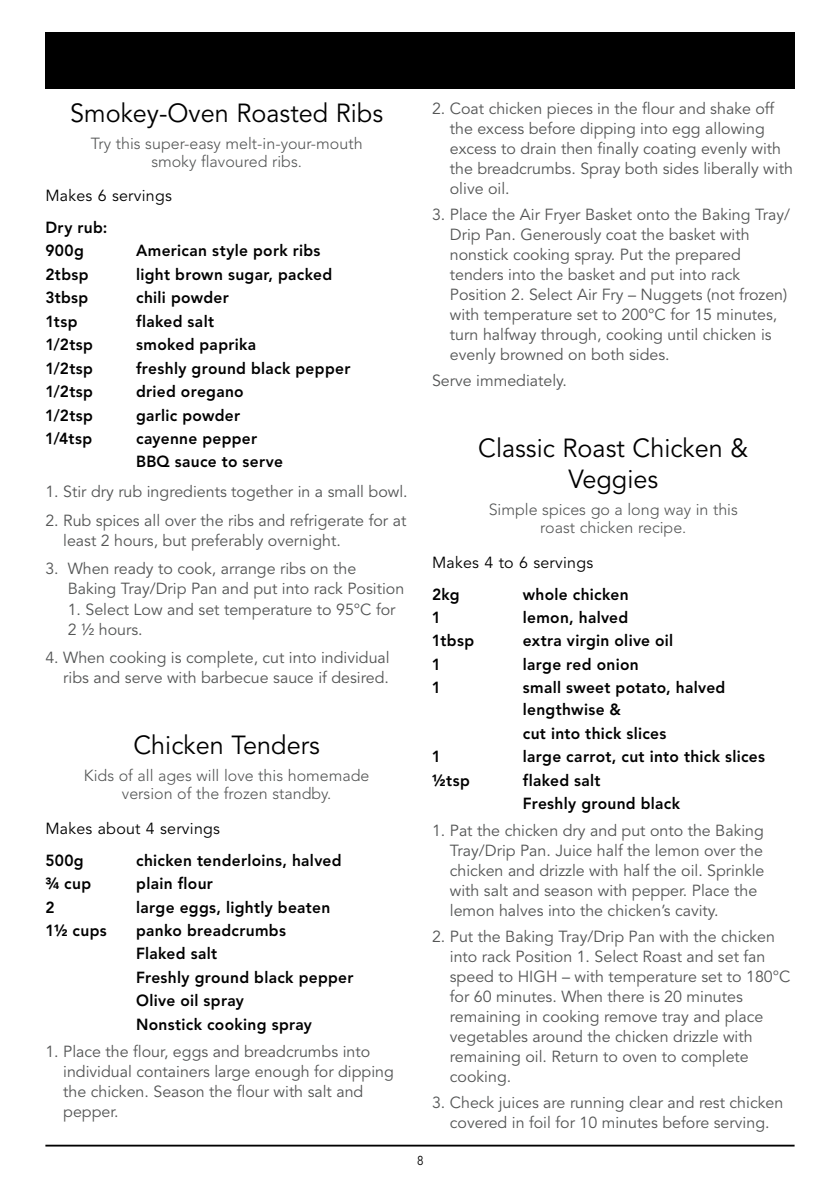
<style>
.page{position:relative;width:840px;height:1191px;background:#fff}
.page>*{position:absolute;margin:0;border:0;box-sizing:border-box;transform-origin:0 0}
.t1{font:26px/31.2px "Avenir LT Std";color:#000;text-align:center}
.t2{font:16px/20px "Avenir LT Std";color:#545555}
.t3{font:800 16px/23.4px "Avenir LT Std";letter-spacing:.02em;color:#000}
.t4{font:300 16px/18px "Avenir LT Std";color:#545555;text-align:center}
.t5{font:16px "Avenir LT Std";letter-spacing:.015em;color:#000}
.t6{font:12.8px "Avenir LT Std";color:#000;scale:.9 1}
</style>
<div class="page">
<hr style="left:45px;top:1144px;width:749px;height:2px;background:#000">
<div style="left:45px;top:32px;width:749px;height:57px;background:#000"></div>
<h1 class="t1" style="left:70px;top:98px;width:314px">Smokey-Oven Roasted Ribs</h1>
<p class="t4" style="left:91px;top:134px;width:273px">Try this super-easy melt-in-your-mouth smoky flavoured ribs.</p>
<p class="t5" style="left:45px;top:186px;width:128px">Makes 6 servings</p>
<p class="t3" style="left:45px;top:216px;width:63px">Dry rub:<br>900g</p>
<p class="t3" style="left:136px;top:239px;width:186px">American style pork ribs</p>
<p class="t3" style="left:45px;top:263px;width:45px">2tbsp</p>
<p class="t3" style="left:136px;top:263px;width:197px">light brown sugar, packed</p>
<p class="t3" style="left:45px;top:286px;width:44px">3tbsp</p>
<p class="t3" style="left:136px;top:286px;width:94px">chili powder</p>
<p class="t3" style="left:45px;top:309px;width:34px">1tsp</p>
<p class="t3" style="left:136px;top:309px;width:79px">flaked salt</p>
<p class="t3" style="left:45px;top:333px;width:49px">1/2tsp</p>
<p class="t3" style="left:136px;top:333px;width:121px">smoked paprika</p>
<p class="t3" style="left:45px;top:356px;width:49px">1/2tsp</p>
<p class="t3" style="left:136px;top:356px;width:216px">freshly ground black pepper</p>
<p class="t3" style="left:45px;top:380px;width:49px">1/2tsp</p>
<p class="t3" style="left:136px;top:380px;width:109px">dried oregano</p>
<p class="t3" style="left:45px;top:403px;width:49px">1/2tsp</p>
<p class="t3" style="left:136px;top:403px;width:105px">garlic powder</p>
<p class="t3" style="left:45px;top:427px;width:48px">1/4tsp</p>
<p class="t3" style="left:136px;top:427px;width:148px">cayenne pepper<br>BBQ sauce to serve</p>
<p class="t2" style="left:45px;top:482px;width:363px">1. Stir dry rub ingredients together in a small bowl.</p>
<p class="t2" style="left:63px;top:511px;width:344px;text-indent:-18px">2. Rub spices all over the ribs and refrigerate for at least 2 hours, but preferably overnight.</p>
<p class="t2" style="left:68px;top:559px;width:338px;text-indent:-22px">3. When ready to cook, arrange ribs on the<br>Baking Tray/Drip Pan and put into rack Position</p>
<p class="t2" style="left:68px;top:599px;width:329px">1. Select Low and set temperature to 95°C for<br>2 ½ hours.</p>
<p class="t2" style="left:45px;top:648px;width:346px;text-align:right">4. When cooking is complete, cut into individual ribs and serve with barbecue sauce if desired.</p>
<h1 class="t1" style="left:133px;top:730px;width:188px">Chicken Tenders</h1>
<p class="t4" style="left:84px;top:767px;width:287px">Kids of all ages will love this homemade version of the frozen standby.</p>
<p class="t5" style="left:45px;top:819px;width:176px">Makes about 4 servings</p>
<p class="t3" style="left:45px;top:848px;width:40px">500g</p>
<p class="t3" style="left:136px;top:848px;width:207px">chicken tenderloins, halved</p>
<p class="t3" style="left:45px;top:872px;width:47px">3/4 cup</p>
<p class="t3" style="left:136px;top:872px;width:78px">plain flour</p>
<p class="t3" style="left:45px;top:895px;width:11px">2</p>
<p class="t3" style="left:136px;top:895px;width:195px">large eggs, lightly beaten</p>
<p class="t3" style="left:45px;top:918px;width:63px">11/2 cups</p>
<p class="t3" style="left:136px;top:918px;width:219px">panko breadcrumbs<br>Flaked salt<br>Freshly ground black pepper<br>Olive oil spray<br>Nonstick cooking spray</p>
<p class="t2" style="left:63px;top:1041px;width:332px;text-indent:-18px">1. Place the flour, eggs and breadcrumbs into individual containers large enough for dipping the chicken. Season the flour with salt and pepper.</p>
<p class="t2" style="left:449px;top:99px;width:344px;text-indent:-18px">2. Coat chicken pieces in the flour and shake off the excess before dipping into egg allowing excess to drain then finally coating evenly with the breadcrumbs. Spray both sides liberally with olive oil.</p>
<p class="t2" style="left:449px;top:205px;width:341px;text-indent:-18px">3. Place the Air Fryer Basket onto the Baking Tray/ Drip Pan. Generously coat the basket with nonstick cooking spray. Put the prepared tenders into the basket and put into rack Position 2. Select Air Fry – Nuggets (not frozen) with temperature set to 200°C for 15 minutes, turn halfway through, cooking until chicken is evenly browned on both sides.</p>
<p class="t2" style="left:432px;top:370px;width:136px">Serve immediately.</p>
<h1 class="t1" style="left:478px;top:433px;width:271px">Classic Roast Chicken &amp;<br>Veggies</h1>
<p class="t4" style="left:488px;top:501px;width:250px">Simple spices go a long way in this roast chicken recipe.</p>
<p class="t5" style="left:432px;top:553px;width:163px">Makes 4 to 6 servings</p>
<p class="t3" style="left:432px;top:582px;width:29px">2kg</p>
<p class="t3" style="left:522px;top:582px;width:107px">whole chicken</p>
<p class="t3" style="left:432px;top:606px;width:11px">1</p>
<p class="t3" style="left:522px;top:606px;width:107px">lemon, halved</p>
<p class="t3" style="left:432px;top:629px;width:44px">1tbsp</p>
<p class="t3" style="left:522px;top:629px;width:152px">extra virgin olive oil</p>
<p class="t3" style="left:432px;top:652px;width:11px">1</p>
<p class="t3" style="left:522px;top:652px;width:117px">large red onion</p>
<p class="t3" style="left:432px;top:676px;width:11px">1</p>
<p class="t3" style="left:522px;top:676px;width:204px;line-height:22.8px">small sweet potato, halved lengthwise &amp;<br>cut into thick slices</p>
<p class="t3" style="left:432px;top:745px;width:11px">1</p>
<p class="t3" style="left:522px;top:745px;width:244px">large carrot, cut into thick slices</p>
<p class="t3" style="left:432px;top:768px;width:39px">1/2tsp</p>
<p class="t3" style="left:522px;top:768px;width:159px">flaked salt<br>Freshly ground black</p>
<p class="t2" style="left:449px;top:821px;width:316px;text-indent:-18px">1. Pat the chicken dry and put onto the Baking Tray/Drip Pan. Juice half the lemon over the chicken and drizzle with half the oil. Sprinkle with salt and season with pepper. Place the lemon halves into the chicken’s cavity.</p>
<p class="t2" style="left:449px;top:927px;width:342px;text-indent:-18px">2. Put the Baking Tray/Drip Pan with the chicken into rack Position 1. Select Roast and set fan speed to HIGH – with temperature set to 180°C for 60 minutes. When there is 20 minutes remaining in cooking remove tray and place vegetables around the chicken drizzle with remaining oil. Return to oven to complete cooking.</p>
<p class="t2" style="left:432px;top:1092px;width:352px;text-align:center">3. Check juices are running clear and rest chicken covered in foil for 10 minutes before serving.</p>
<p class="t6" style="left:417px;top:1153px;width:9px">8</p>
</div>
